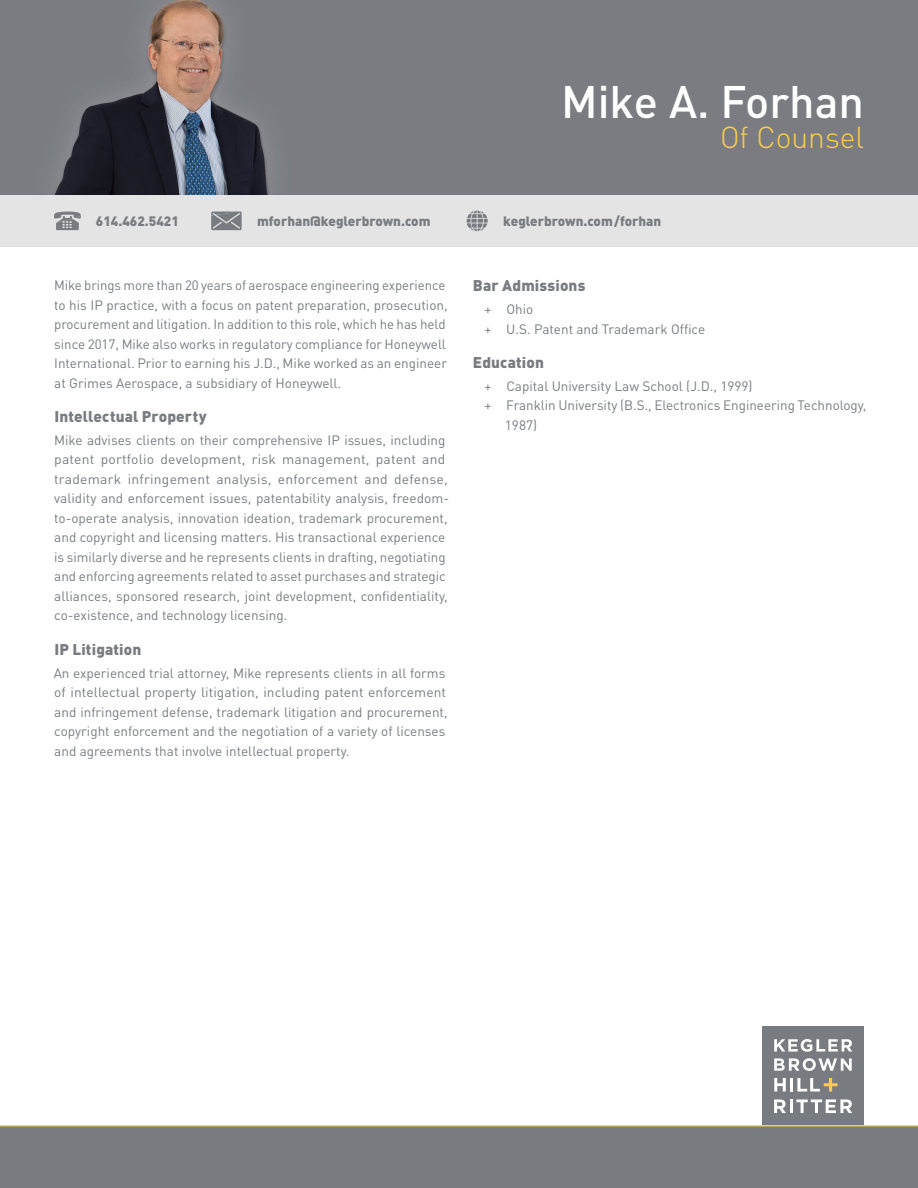
<style>
.page{position:relative;width:918px;height:1188px;background:#fff}
.page>*{position:absolute;margin:0;border:0;box-sizing:border-box;transform-origin:0 0}
.t1{font:500 45px "DIN Pro";color:#fff}
.t2{font:300 30px "DIN Pro";color:#fdce43}
.t3{font:900 15.3px "DIN Pro";letter-spacing:.01em;color:#787c81}
.t4{font:13.5px/19.5px "DIN Pro";color:#787c81}
.t5{font:900 13.5px "DIN Pro";color:#787c81}
</style>
<div class="page">
<div style="left:0;top:1125px;width:918px;height:63px;background:#787c81"></div>
<div style="left:762px;top:1026px;width:102px;height:99px;background:#787c81"></div>
<hr style="left:790px;top:1099px;width:3px;height:14px;background:#fff">
<svg style="left:774px;top:1039px;width:78px;height:13px"></svg>
<svg style="left:774px;top:1099px;width:12px;height:14px"></svg>
<svg style="left:796px;top:1099px;width:56px;height:14px"></svg>
<svg style="left:774px;top:1058px;width:78px;height:13px"></svg>
<svg style="left:774px;top:1078px;width:12px;height:14px"></svg>
<hr style="left:790px;top:1078px;width:3px;height:14px;background:#fff">
<svg style="left:797px;top:1078px;width:40px;height:14px"></svg>
<div style="left:0;top:194px;width:918px;height:53px;background:#e3e4e3"></div>
<hr style="left:0;top:1125px;width:918px;height:2px;background:#fdce43">
<svg style="left:211px;top:212px;width:31px;height:18px"></svg>
<svg style="left:54px;top:211px;width:27px;height:19px"></svg>
<img style="left:0;top:0;width:918px;height:194px">
<svg style="left:467px;top:210px;width:21px;height:21px"></svg>
<h1 class="t1" style="left:561px;top:71px;width:304px">Mike A. Forhan</h1>
<h2 class="t2" style="left:720px;top:116px;width:146px">Of Counsel</h2>
<p class="t5" style="left:96px;top:212px;width:84px">614.462.5421</p>
<p class="t5" style="left:257px;top:212px;width:175px">mforhan@keglerbrown.com</p>
<p class="t4" style="left:54px;top:275px;width:395px">Mike brings more than 20 years of aerospace engineering experience to his IP practice, with a focus on patent preparation, prosecution, procurement and litigation. In addition to this role, which he has held since 2017, Mike also works in regulatory compliance for Honeywell International. Prior to earning his J.D., Mike worked as an engineer at Grimes Aerospace, a subsidiary of Honeywell.</p>
<p class="t3" style="left:54px;top:406px;width:154px">Intellectual Property</p>
<p class="t4" style="left:54px;top:430px;width:397px">Mike advises clients on their comprehensive IP issues, including patent portfolio development, risk management, patent and trademark infringement analysis, enforcement and defense, validity and enforcement issues, patentability analysis, freedom&shy;to-operate analysis, innovation ideation, trademark procurement, and copyright and licensing matters. His transactional experience is similarly diverse and he represents clients in drafting, negotiating and enforcing agreements related to asset purchases and strategic alliances, sponsored research, joint development, confidentiality, co-existence, and technology licensing.</p>
<p class="t3" style="left:54px;top:639px;width:88px">IP Litigation</p>
<p class="t4" style="left:54px;top:662px;width:395px">An experienced trial attorney, Mike represents clients in all forms of intellectual property litigation, including patent enforcement and infringement defense, trademark litigation and procurement, copyright enforcement and the negotiation of a variety of licenses and agreements that involve intellectual property.</p>
<p class="t5" style="left:503px;top:212px;width:160px">keglerbrown.com/forhan</p>
<p class="t3" style="left:473px;top:276px;width:114px">Bar Admissions</p>
<p class="t4" style="left:484px;top:299px;width:222px">+ Ohio<br>+ U.S. Patent and Trademark Office</p>
<p class="t3" style="left:473px;top:352px;width:73px">Education</p>
<p class="t4" style="left:484px;top:376px;width:270px">+ Capital University Law School (J.D., 1999)</p>
<p class="t4" style="left:484px;top:395px;width:383px">+ Franklin University (B.S., Electronics Engineering Technology,</p>
<p class="t4" style="left:505px;top:415px;width:34px">1987)</p>
</div>
